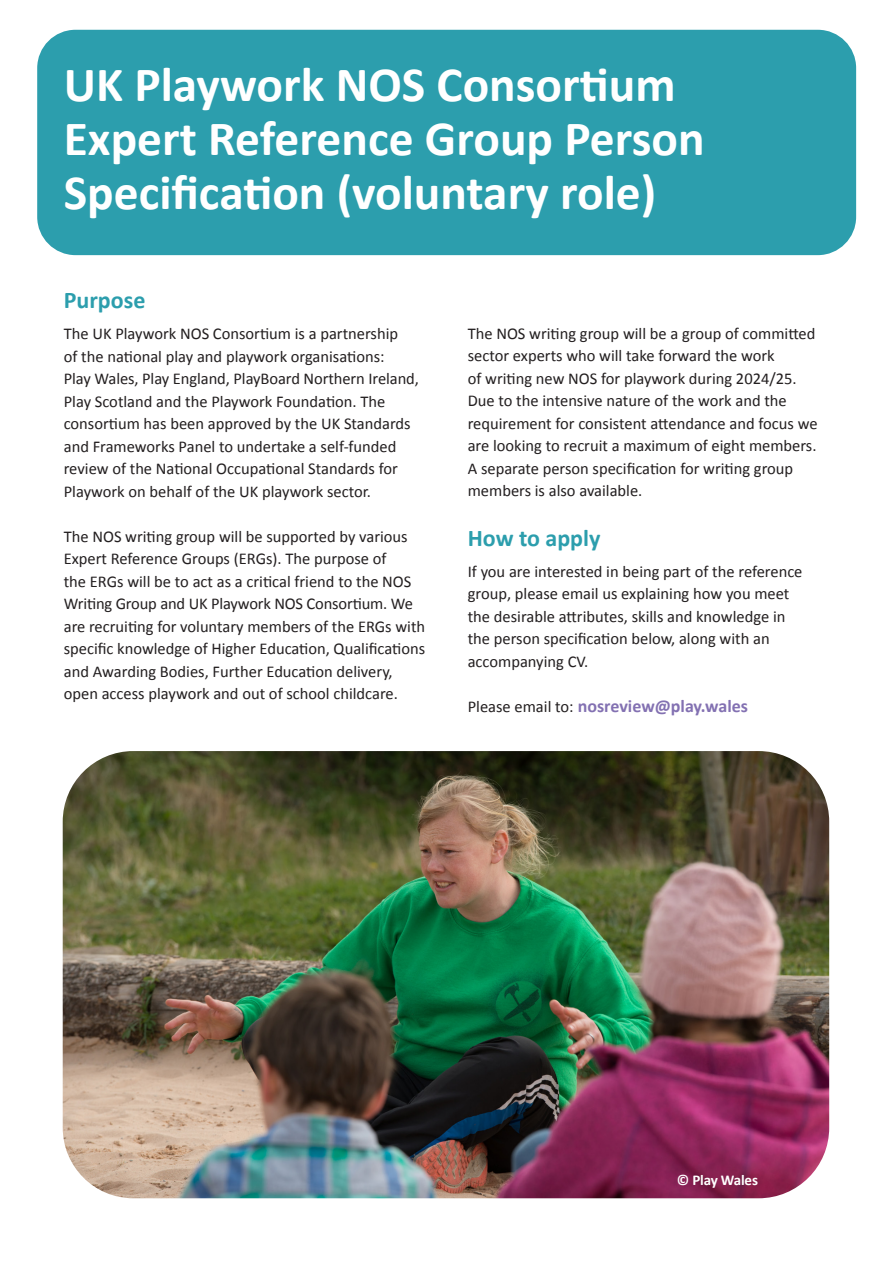
<style>
.page{position:relative;width:893px;height:1263px;background:#fff}
.page>*{position:absolute;margin:0;border:0;box-sizing:border-box;transform-origin:0 0}
.H1_-_Title{font:700 49.5px/54px "Calibri";color:#fff}
.H3_-_Subheading{font:700 24px "Calibri";color:#2c9ead}
.P1_-_Paragraph{font:700 18px "Calibri";color:#8371b2}
.P1_-_Paragraph-2{font:16.5px/22.5px "Calibri";color:#231f20}
.t1{font:700 15px "Calibri";letter-spacing:-.01em;color:#fff}
.s1{font-weight:400;font-size:16.5px;color:#231f20}
</style>
<div class="page">
<div style="left:37px;top:30px;width:819px;height:225px;background:#2c9ead;border-radius:38px"></div>
<img style="left:63px;top:751px;width:766px;height:447px">
<p class="H1_-_Title" style="left:64px;top:56px;width:642px">UK Playwork NOS Consortium<br>Expert Reference Group Person<br>Specification (voluntary role)</p>
<p class="H3_-_Subheading" style="left:64px;top:283px;width:83px">Purpose</p>
<p class="P1_-_Paragraph-2" style="left:64px;top:322px;width:357px">The UK Playwork NOS Consortium is a partnership<br>of the national play and playwork organisations:<br>Play Wales, Play England, PlayBoard Northern Ireland, Play Scotland and the Playwork Foundation. The consortium has been approved by the UK Standards and Frameworks Panel to undertake a self-funded review of the National Occupational Standards for Playwork on behalf of the UK playwork sector.</p>
<p class="P1_-_Paragraph-2" style="left:64px;top:525px;width:363px">The NOS writing group will be supported by various Expert Reference Groups (ERGs). The purpose of<br>the ERGs will be to act as a critical friend to the NOS Writing Group and UK Playwork NOS Consortium. We are recruiting for voluntary members of the ERGs with specific knowledge of Higher Education, Qualifications and Awarding Bodies, Further Education delivery, open access playwork and out of school childcare.</p>
<p class="P1_-_Paragraph-2" style="left:468px;top:321px;width:351px">The NOS writing group will be a group of committed sector experts who will take forward the work<br>of writing new NOS for playwork during 2024/25.<br>Due to the intensive nature of the work and the requirement for consistent attendance and focus we are looking to recruit a maximum of eight members.<br>A separate person specification for writing group members is also available.</p>
<p class="H3_-_Subheading" style="left:468px;top:521px;width:134px">How to apply</p>
<p class="P1_-_Paragraph-2" style="left:468px;top:559px;width:336px">If you are interested in being part of the reference group, please email us explaining how you meet the desirable attributes, skills and knowledge in the person specification below, along with an accompanying CV.</p>
<p class="P1_-_Paragraph" style="left:468px;top:693px;width:282px"><span class="s1">Please email to:</span> nosreview@play.wales</p>
<p class="t1" style="left:677px;top:1169px;width:83px">© Play Wales</p>
</div>
